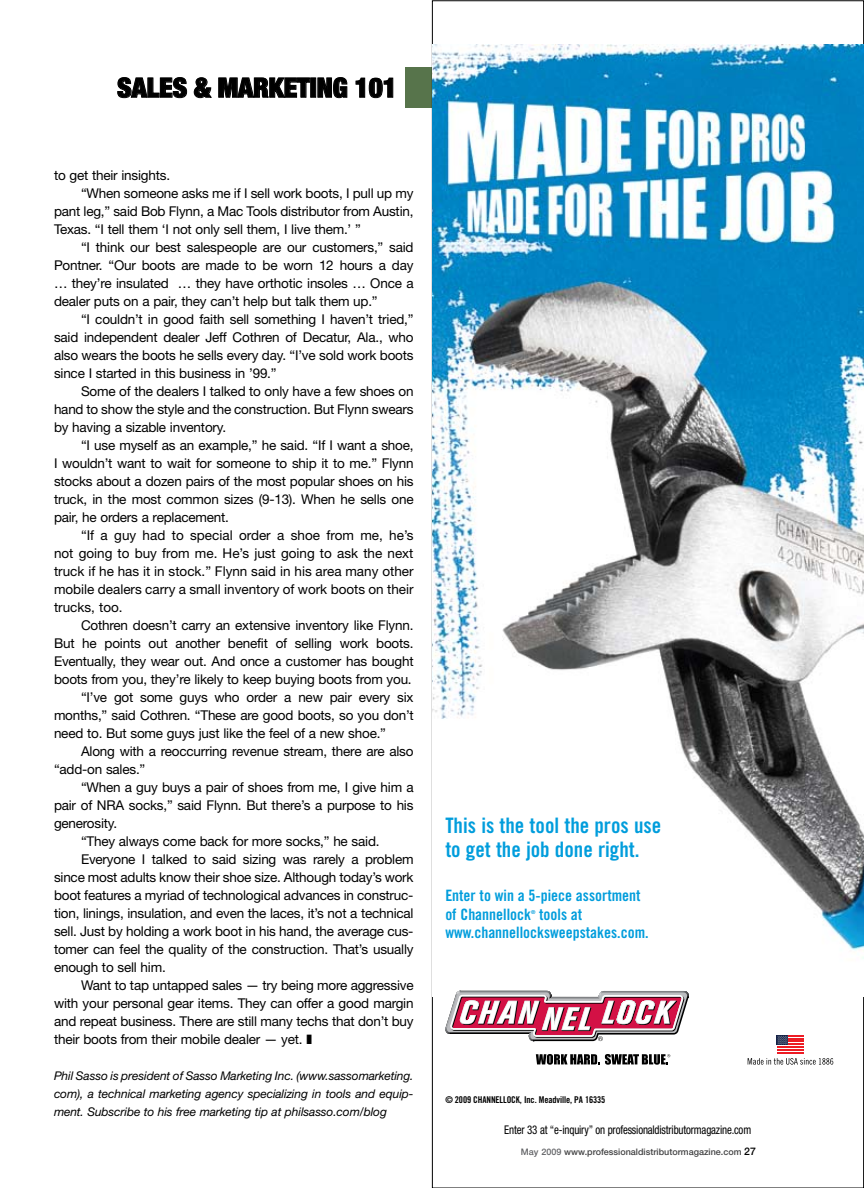
<style>
.page{position:relative;width:864px;height:1188px;background:#fff}
.page>*{position:absolute;margin:0;border:0;box-sizing:border-box;transform-origin:0 0}
.t1{font:900 condensed 27px "Helvetica Neue LT Std";color:#000}
.t2{font:21.3px/24px "Trade Gothic Bold Cond Twenty";color:#009ddc}
.t3{font:15.75px/18.3px "Trade Gothic Bold Cond Twenty";color:#009ddc}
.t4{font:13.5px "Helvetica Neue LT Std";letter-spacing:-.015em;color:#000}
.t5{font:italic 12px/18px "Helvetica Neue LT Std";letter-spacing:-.01em;color:#000;text-align:justify}
.t6{font:condensed 12px "Helvetica Neue LT Std";letter-spacing:-.015em;color:#000;scale:.91 1}
.t7{font:9.3px "Trade Gothic Bold Cond Twenty";letter-spacing:-.01em;color:#000}
.t8{font:500 9px "Helvetica Neue LT Std";color:#414142}
.t9{font:5.4px "Trade Gothic Bold Cond Twenty";color:#009ddc}
.s1{color:#636467}
.s2{font-size:10.5px;color:#000}
</style>
<div class="page">
<div style="left:405px;top:68px;width:27px;height:40px;background:#57744b"></div>
<svg style="left:117px;top:77px;width:70px;height:21px"></svg>
<svg style="left:194px;top:77px;width:18px;height:21px"></svg>
<svg style="left:218px;top:77px;width:93px;height:21px"></svg>
<div style="left:311px;top:78px;width:5px;height:19px;border:1px solid #000"></div>
<svg style="left:317px;top:77px;width:31px;height:21px"></svg>
<svg style="left:355px;top:77px;width:39px;height:21px"></svg>
<img style="left:433px;top:45px;width:431px;height:946px">
<svg style="left:445px;top:991px;width:244px;height:50px"></svg>
<svg style="left:536px;top:1054px;width:134px;height:11px"></svg>
<svg style="left:748px;top:1035px;width:85px;height:30px"></svg>
<h1 class="t1" style="left:117px;top:71px;width:281px">SALES &amp; MARKETING 101</h1>
<p class="t4" style="left:54px;top:167px;width:118px">to get their insights.</p>
<p class="t4" style="left:81px;top:185px;width:334px">“When someone asks me if I sell work boots, I pull up my</p>
<p class="t4" style="left:54px;top:203px;width:361px">pant leg,” said Bob Flynn, a Mac Tools distributor from Austin,</p>
<p class="t4" style="left:54px;top:221px;width:308px">Texas. “I tell them ‘I not only sell them, I live them.’ ”</p>
<p class="t4" style="left:81px;top:239px;width:334px">“I think our best salespeople are our customers,” said</p>
<p class="t4" style="left:54px;top:257px;width:361px">Pontner. “Our boots are made to be worn 12 hours a day</p>
<p class="t4" style="left:54px;top:275px;width:361px">… they’re insulated … they have orthotic insoles … Once a</p>
<p class="t4" style="left:54px;top:293px;width:325px">dealer puts on a pair, they can’t help but talk them up.”</p>
<p class="t4" style="left:81px;top:311px;width:334px">“I couldn’t in good faith sell something I haven’t tried,”</p>
<p class="t4" style="left:54px;top:329px;width:361px">said independent dealer Jeff Cothren of Decatur, Ala., who</p>
<p class="t4" style="left:54px;top:347px;width:361px">also wears the boots he sells every day. “I’ve sold work boots</p>
<p class="t4" style="left:54px;top:365px;width:224px">since I started in this business in ’99.”</p>
<p class="t4" style="left:81px;top:383px;width:334px">Some of the dealers I talked to only have a few shoes on</p>
<p class="t4" style="left:54px;top:401px;width:361px">hand to show the style and the construction. But Flynn swears</p>
<p class="t4" style="left:54px;top:419px;width:174px">by having a sizable inventory.</p>
<p class="t4" style="left:81px;top:437px;width:334px">“I use myself as an example,” he said. “If I want a shoe,</p>
<p class="t4" style="left:54px;top:455px;width:361px">I wouldn’t want to wait for someone to ship it to me.” Flynn</p>
<p class="t4" style="left:54px;top:473px;width:361px">stocks about a dozen pairs of the most popular shoes on his</p>
<p class="t4" style="left:54px;top:491px;width:361px">truck, in the most common sizes (9-13). When he sells one</p>
<p class="t4" style="left:54px;top:509px;width:176px">pair, he orders a replacement.</p>
<p class="t4" style="left:81px;top:527px;width:334px">“If a guy had to special order a shoe from me, he’s</p>
<p class="t4" style="left:54px;top:545px;width:361px">not going to buy from me. He’s just going to ask the next</p>
<p class="t4" style="left:54px;top:563px;width:361px">truck if he has it in stock.” Flynn said in his area many other</p>
<p class="t4" style="left:54px;top:581px;width:361px">mobile dealers carry a small inventory of work boots on their</p>
<p class="t4" style="left:54px;top:599px;width:70px">trucks, too.</p>
<p class="t4" style="left:81px;top:617px;width:334px">Cothren doesn’t carry an extensive inventory like Flynn.</p>
<p class="t4" style="left:54px;top:635px;width:361px">But he points out another benefit of selling work boots.</p>
<p class="t4" style="left:54px;top:653px;width:361px">Eventually, they wear out. And once a customer has bought</p>
<p class="t4" style="left:54px;top:671px;width:359px">boots from you, they’re likely to keep buying boots from you.</p>
<p class="t4" style="left:81px;top:689px;width:334px">“I’ve got some guys who order a new pair every six</p>
<p class="t4" style="left:54px;top:707px;width:361px">months,” said Cothren. “These are good boots, so you don’t</p>
<p class="t4" style="left:54px;top:725px;width:334px">need to. But some guys just like the feel of a new shoe.”</p>
<p class="t4" style="left:81px;top:743px;width:334px">Along with a reoccurring revenue stream, there are also</p>
<p class="t4" style="left:54px;top:761px;width:93px">“add-on sales.”</p>
<p class="t4" style="left:81px;top:779px;width:334px">“When a guy buys a pair of shoes from me, I give him a</p>
<p class="t4" style="left:54px;top:797px;width:361px">pair of NRA socks,” said Flynn. But there’s a purpose to his</p>
<p class="t4" style="left:54px;top:815px;width:65px">generosity.</p>
<p class="t4" style="left:81px;top:833px;width:300px">“They always come back for more socks,” he said.</p>
<p class="t4" style="left:81px;top:851px;width:334px">Everyone I talked to said sizing was rarely a problem</p>
<p class="t4" style="left:54px;top:869px;width:361px">since most adults know their shoe size. Although today’s work</p>
<p class="t4" style="left:54px;top:887px;width:361px">boot features a myriad of technological advances in construc-</p>
<p class="t4" style="left:54px;top:905px;width:361px">tion, linings, insulation, and even the laces, it’s not a technical</p>
<p class="t4" style="left:54px;top:923px;width:361px">sell. Just by holding a work boot in his hand, the average cus-</p>
<p class="t4" style="left:54px;top:941px;width:361px">tomer can feel the quality of the construction. That’s usually</p>
<p class="t4" style="left:54px;top:959px;width:113px">enough to sell him.</p>
<p class="t4" style="left:81px;top:977px;width:334px">Want to tap untapped sales — try being more aggressive</p>
<p class="t4" style="left:54px;top:995px;width:361px">with your personal gear items. They can offer a good margin</p>
<p class="t4" style="left:54px;top:1013px;width:361px">and repeat business. There are still many techs that don’t buy</p>
<p class="t4" style="left:54px;top:1031px;width:260px">their boots from their mobile dealer — yet. ❚</p>
<p class="t5" style="left:54px;top:1067px;width:361px">Phil Sasso is president of Sasso Marketing Inc. (www.sassomarketing. com), a technical marketing agency specializing in tools and equip&shy;ment. Subscribe to his free marketing tip at philsasso.com/blog</p>
<h2 class="t2" style="left:445px;top:813px;width:217px">This is the tool the pros use to get the job done right.</h2>
<p class="t3" style="left:445px;top:887px;width:197px">Enter to win a 5-piece assortment of Channellock</p>
<p class="t3" style="left:445px;top:905px;width:205px;text-indent:94px">tools at www.channellocksweepstakes.com.</p>
<p class="t9" style="left:531px;top:909px;width:6px">®</p>
<p class="t7" style="left:445px;top:1094px;width:162px">© 2009 CHANNELLOCK, Inc. Meadville, PA 16335</p>
<p class="t6" style="left:504px;top:1123px;width:273px">Enter 33 at “e-inquiry” on professionaldistributormagazine.com</p>
<p class="t8" style="left:521px;top:1146px;width:237px"><span class="s1">May 2009</span> www.professionaldistributormagazine.com <span class="s2">27</span></p>
</div>
